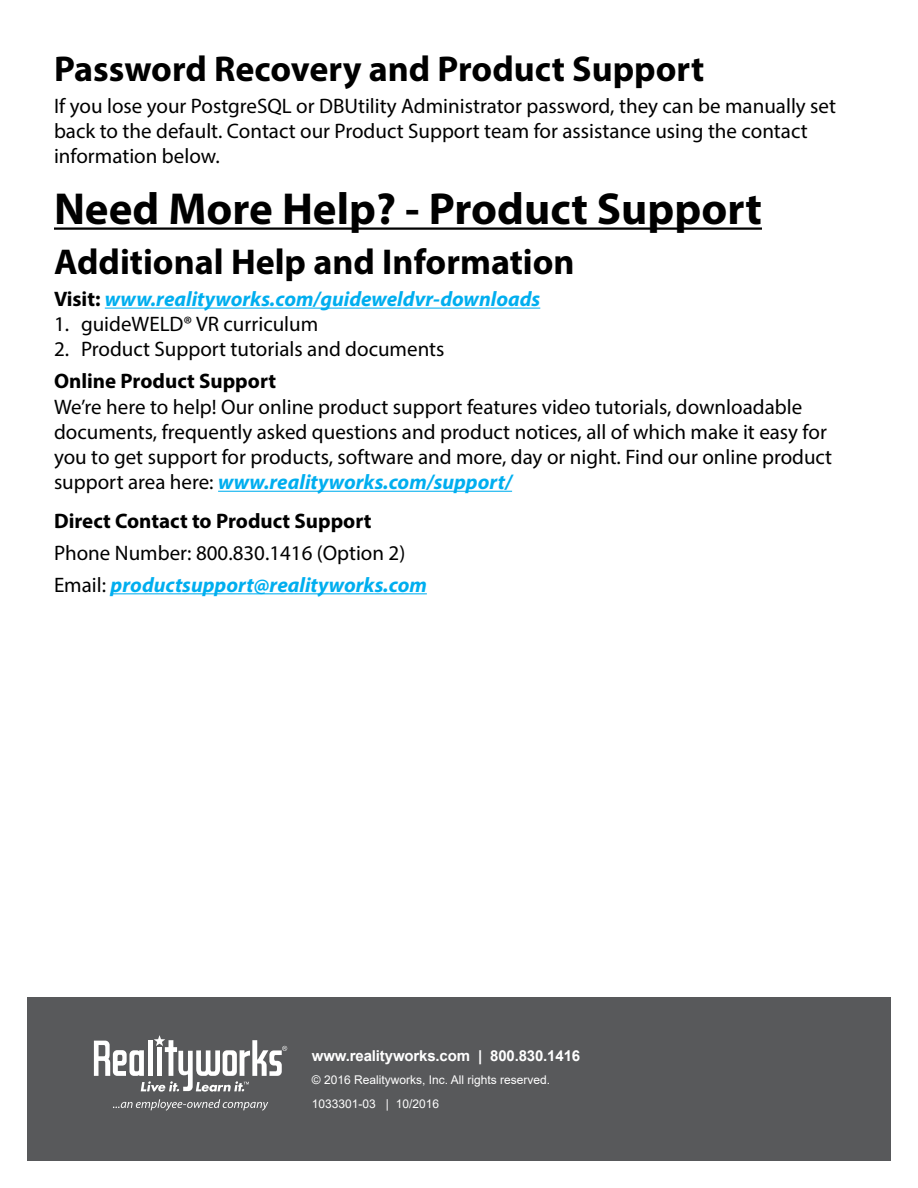
<style>
.page{position:relative;width:918px;height:1188px;background:#fff}
.page>*{position:absolute;margin:0;border:0;box-sizing:border-box;transform-origin:0 0}
.TOC_title{font:700 45px "Myriad Pro";color:#000}
.t1{font:700 36px "Myriad Pro";color:#000}
.bulleted_list{font:21px/25.2px "Myriad Pro";color:#000}
.numbers{font:italic 700 21px "Myriad Pro";color:#00aeef}
.bulleted_list-2{font:italic 700 21px "Myriad Pro";color:#00aeef}
.bulleted_list-3{font:700 21px "Myriad Pro";color:#000}
.t2{font:700 15px "Arial";letter-spacing:-.01em;color:#fff}
.t3{font:12px "Arial";color:#fff}
.s1{font-style:normal;color:#000}
.s2{font-weight:700}
.s3{font-weight:700;font-style:italic;color:#00aeef}
.s4{font-weight:400;font-style:normal;color:#000}
</style>
<div class="page">
<div style="left:27px;top:998px;width:864px;height:163px;background:#58595b"></div>
<svg style="left:94px;top:1035px;width:193px;height:57px"></svg>
<svg style="left:113px;top:1099px;width:155px;height:12px"></svg>
<hr style="left:54px;top:227px;width:708px;height:3px;background:#000">
<hr style="left:105px;top:308px;width:435px;height:1px;background:#00aeef">
<hr style="left:218px;top:491px;width:294px;height:1px;background:#00aeef">
<hr style="left:111px;top:593px;width:316px;height:1px;background:#00aeef">
<p class="t1" style="left:54px;top:45px;width:652px">Password Recovery and Product Support</p>
<p class="bulleted_list" style="left:54px;top:93px;width:784px">If you lose your PostgreSQL or DBUtility Administrator password, they can be manually set back to the default. Contact our Product Support team for assistance using the contact information below.</p>
<p class="TOC_title" style="left:54px;top:180px;width:709px">Need More Help? - Product Support</p>
<p class="t1" style="left:54px;top:238px;width:522px">Additional Help and Information</p>
<p class="numbers" style="left:54px;top:285px;width:488px"><span class="s1">Visit:</span> www.realityworks.com/guideweldvr-downloads</p>
<p class="bulleted_list" style="left:54px;top:311px;width:266px">1. guideWELD® VR curriculum</p>
<p class="bulleted_list" style="left:54px;top:336px;width:392px">2. Product Support tutorials and documents</p>
<p class="bulleted_list" style="left:54px;top:368px;width:780px"><span class="s2">Online Product Support<br></span>We’re here to help! Our online product support features video tutorials, downloadable documents, frequently asked questions and product notices, all of which make it easy for you to get support for products, software and more, day or night. Find our online product support area here: <span class="s3">www.realityworks.com/support/</span></p>
<p class="bulleted_list-3" style="left:54px;top:507px;width:319px">Direct Contact to Product Support</p>
<p class="bulleted_list" style="left:54px;top:540px;width:353px">Phone Number: 800.830.1416 (Option 2)</p>
<p class="bulleted_list-2" style="left:54px;top:571px;width:374px"><span class="s4">Email:</span> productsupport@realityworks.com</p>
<p class="t2" style="left:312px;top:1045px;width:270px">www.realityworks.com | 800.830.1416</p>
<p class="t3" style="left:312px;top:1072px;width:240px">© 2016 Realityworks, Inc. All rights reserved.</p>
<p class="t3" style="left:312px;top:1095px;width:129px">1033301-03 | 10/2016</p>
</div>
